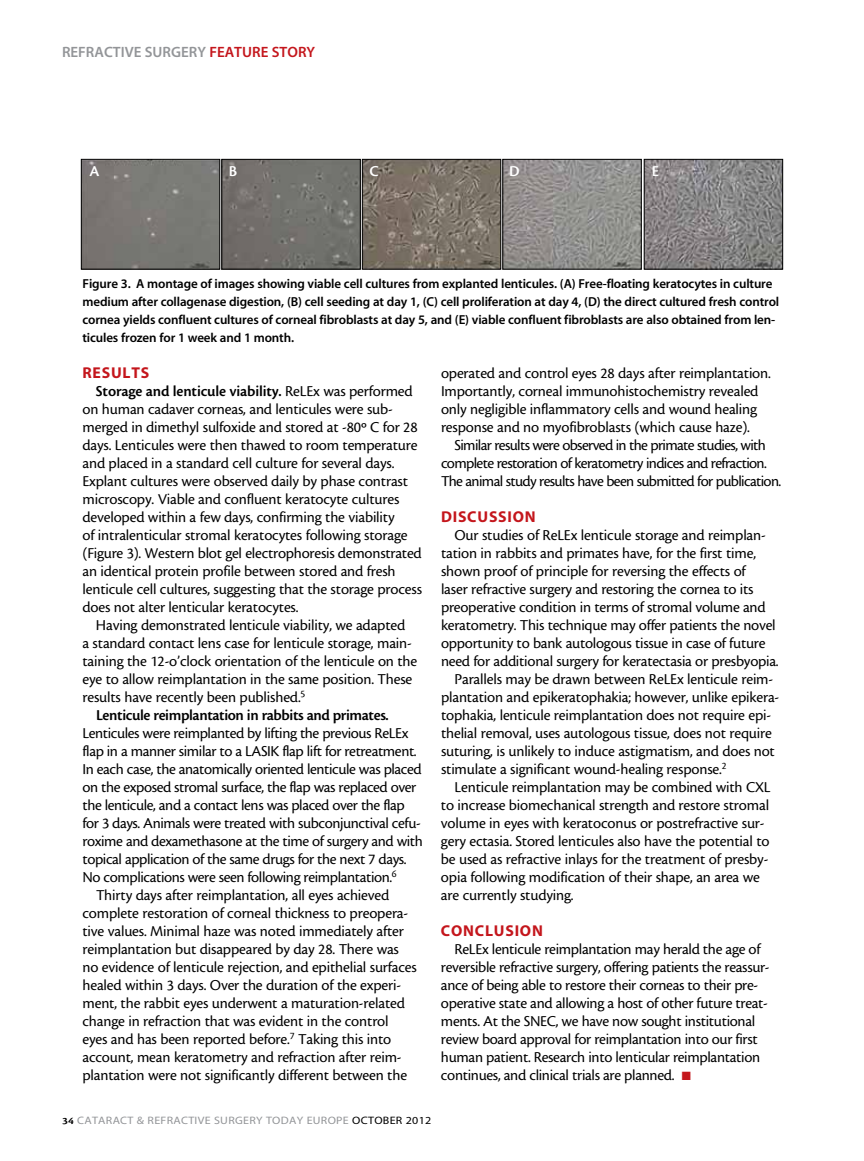
<style>
.page{position:relative;width:864px;height:1161px;background:#fff}
.page>*{position:absolute;margin:0;border:0;box-sizing:border-box;transform-origin:0 0}
.t1{font:15.75px/18px "Cronos MM 408 10";letter-spacing:-.01em;color:#000}
.t2{font:15.75px/18px "Cronos MM 408 10";letter-spacing:-.04em;color:#000}
.t3{font:15.75px "Cronos MM 574 10";letter-spacing:-.025em;color:#000}
.t4{font:15.75px "Myriad MM 700 600";letter-spacing:.05em;color:#c4161c}
.t5{font:15.75px "Cronos MM 574 10";color:#fff}
.t6{font:15px "Myriad MM 565 600";color:#939598}
.t7{font:13.05px/18px "Myriad MM 565 600";letter-spacing:-.01em;color:#000}
.t8{font:10.8px "Myriad MM 400 600";letter-spacing:.025em;color:#939598;scale:1.11 1}
.t9{font:10.8px "Myriad MM 400 600";letter-spacing:.025em;color:#000;scale:1.11 1}
.s1{color:#c4161c}
.s2{font-family:"Cronos MM 408 10"}
.s3{font-family:"Cronos MM 574 8";font-size:10.2px;color:#000}
.s4{color:#939598}
</style>
<div class="page">
<div style="left:83px;top:161px;width:135px;height:106px;background:#797874"></div>
<div style="left:81px;top:159px;width:139px;height:110px;border:1px solid #000"></div>
<img style="left:223px;top:161px;width:136px;height:106px">
<div style="left:221px;top:159px;width:140px;height:110px;border:1px solid #000"></div>
<img style="left:364px;top:161px;width:135px;height:106px">
<div style="left:362px;top:159px;width:139px;height:110px;border:1px solid #000"></div>
<img style="left:504px;top:161px;width:136px;height:106px">
<div style="left:502px;top:159px;width:140px;height:110px;border:1px solid #000"></div>
<img style="left:646px;top:161px;width:135px;height:106px">
<div style="left:644px;top:159px;width:139px;height:110px;border:1px solid #000"></div>
<p class="t6" style="left:62px;top:45px;width:255px">Refractive Surgery <span class="s1">Feature story</span></p>
<p class="t5" style="left:90px;top:163px;width:11px">A</p>
<p class="t5" style="left:229px;top:163px;width:10px">B</p>
<p class="t5" style="left:369px;top:163px;width:11px">C</p>
<p class="t5" style="left:509px;top:163px;width:12px">D</p>
<p class="t5" style="left:652px;top:163px;width:9px">E</p>
<p class="t7" style="left:82px;top:275px;width:698px">Figure 3. A montage of images showing viable cell cultures from explanted lenticules. (A) Free-floating keratocytes in culture medium after collagenase digestion, (B) cell seeding at day 1, (C) cell proliferation at day 4, (D) the direct cultured fresh control cornea yields confluent cultures of corneal fibroblasts at day 5, and (E) viable confluent fibroblasts are also obtained from len&shy;ticules frozen for 1 week and 1 month.</p>
<p class="t4" style="left:82px;top:365px;width:11px">RESULTS</p>
<p class="t3" style="left:96px;top:383px;width:318px">Storage and lenticule viability. <span class="s2">ReLEx was performed</span></p>
<p class="t1" style="left:82px;top:400px;width:341px">on human cadaver corneas, and lenticules were sub&shy;merged in dimethyl sulfoxide and stored at -80º C for 28 days. Lenticules were then thawed to room temperature and placed in a standard cell culture for several days.<br>Explant cultures were observed daily by phase contrast microscopy. Viable and confluent keratocyte cultures developed within a few days, confirming the viability<br>of intralenticular stromal keratocytes following storage (Figure 3). Western blot gel electrophoresis demonstrated an identical protein profile between stored and fresh lenticule cell cultures, suggesting that the storage process does not alter lenticular keratocytes.</p>
<p class="t1" style="left:82px;top:616px;width:336px;text-indent:13px">Having demonstrated lenticule viability, we adapted<br>a standard contact lens case for lenticule storage, main&shy;taining the 12-o’clock orientation of the lenticule on the eye to allow reimplantation in the same position. These results have recently been published.<sup>5</sup></p>
<p class="t3" style="left:96px;top:707px;width:294px">Lenticule reimplantation in rabbits and primates.</p>
<p class="t1" style="left:83px;top:724px;width:327px">Lenticules were reimplanted by lifting the previous ReLEx</p>
<p class="t1" style="left:83px;top:742px;width:336px">flap in a manner similar to a LASIK flap lift for retreatment.</p>
<p class="t1" style="left:83px;top:760px;width:341px">In each case, the anatomically oriented lenticule was placed</p>
<p class="t1" style="left:83px;top:778px;width:335px">on the exposed stromal surface, the flap was replaced over</p>
<p class="t1" style="left:83px;top:796px;width:324px">the lenticule, and a contact lens was placed over the flap</p>
<p class="t1" style="left:83px;top:814px;width:340px">for 3 days. Animals were treated with subconjunctival cefu-</p>
<p class="t1" style="left:83px;top:832px;width:342px">roxime and dexamethasone at the time of surgery and with</p>
<p class="t1" style="left:83px;top:850px;width:326px">topical application of the same drugs for the next 7 days.</p>
<p class="t1" style="left:83px;top:868px;width:316px">No complications were seen following reimplantation.<sup>6</sup></p>
<p class="t1" style="left:96px;top:886px;width:295px">Thirty days after reimplantation, all eyes achieved</p>
<p class="t1" style="left:83px;top:904px;width:327px">complete restoration of corneal thickness to preopera-</p>
<p class="t1" style="left:83px;top:922px;width:323px">tive values. Minimal haze was noted immediately after</p>
<p class="t1" style="left:83px;top:940px;width:318px">reimplantation but disappeared by day 28. There was</p>
<p class="t1" style="left:83px;top:958px;width:336px">no evidence of lenticule rejection, and epithelial surfaces</p>
<p class="t1" style="left:83px;top:976px;width:320px">healed within 3 days. Over the duration of the experi-</p>
<p class="t1" style="left:83px;top:994px;width:324px">ment, the rabbit eyes underwent a maturation-related</p>
<p class="t1" style="left:83px;top:1012px;width:308px">change in refraction that was evident in the control</p>
<p class="t1" style="left:83px;top:1030px;width:310px">eyes and has been reported before.<sup>7</sup> Taking this into</p>
<p class="t1" style="left:82px;top:1048px;width:321px">account, mean keratometry and refraction after reim-</p>
<p class="t1" style="left:82px;top:1066px;width:326px">plantation were not significantly different between the</p>
<p class="t1" style="left:441px;top:364px;width:331px">operated and control eyes 28 days after reimplantation.<br>Importantly, corneal immunohistochemistry revealed only negligible inflammatory cells and wound healing response and no myofibroblasts (which cause haze).</p>
<p class="t2" style="left:441px;top:436px;width:342px;text-indent:13px">Similar results were observed in the primate studies, with complete restoration of keratometry indices and refraction.<br>The animal study results have been submitted for publication.</p>
<p class="t4" style="left:441px;top:509px;width:94px">DISCUSSION</p>
<p class="t1" style="left:454px;top:526px;width:313px">Our studies of ReLEx lenticule storage and reimplan-</p>
<p class="t1" style="left:441px;top:544px;width:317px">tation in rabbits and primates have, for the first time,</p>
<p class="t1" style="left:441px;top:562px;width:306px">shown proof of principle for reversing the effects of</p>
<p class="t1" style="left:441px;top:580px;width:314px">laser refractive surgery and restoring the cornea to its</p>
<p class="t1" style="left:441px;top:598px;width:326px">preoperative condition in terms of stromal volume and</p>
<p class="t1" style="left:441px;top:616px;width:336px">keratometry. This technique may offer patients the novel</p>
<p class="t1" style="left:441px;top:634px;width:326px">opportunity to bank autologous tissue in case of future</p>
<p class="t1" style="left:441px;top:652px;width:339px">need for additional surgery for keratectasia or presbyopia.</p>
<p class="t1" style="left:454px;top:670px;width:320px">Parallels may be drawn between ReLEx lenticule reim-</p>
<p class="t1" style="left:441px;top:688px;width:340px">plantation and epikeratophakia; however, unlike epikera-</p>
<p class="t1" style="left:441px;top:706px;width:332px">tophakia, lenticule reimplantation does not require epi-</p>
<p class="t1" style="left:441px;top:724px;width:332px">thelial removal, uses autologous tissue, does not require</p>
<p class="t1" style="left:441px;top:742px;width:335px">suturing, is unlikely to induce astigmatism, and does not</p>
<p class="t1" style="left:441px;top:760px;width:287px">stimulate a significant wound-healing response.<sup>2</sup></p>
<p class="t1" style="left:454px;top:778px;width:318px">Lenticule reimplantation may be combined with CXL</p>
<p class="t1" style="left:441px;top:796px;width:330px">to increase biomechanical strength and restore stromal</p>
<p class="t1" style="left:441px;top:814px;width:325px">volume in eyes with keratoconus or postrefractive sur-</p>
<p class="t1" style="left:441px;top:832px;width:330px">gery ectasia. Stored lenticules also have the potential to</p>
<p class="t1" style="left:441px;top:850px;width:329px">be used as refractive inlays for the treatment of presby-</p>
<p class="t1" style="left:441px;top:868px;width:320px">opia following modification of their shape, an area we</p>
<p class="t1" style="left:441px;top:886px;width:134px">are currently studying.</p>
<p class="t4" style="left:441px;top:923px;width:101px">CONCLUSION</p>
<p class="t1" style="left:441px;top:940px;width:330px;text-indent:13px">ReLEx lenticule reimplantation may herald the age of reversible refractive surgery, offering patients the reassur&shy;ance of being able to restore their corneas to their pre&shy;operative state and allowing a host of other future treat&shy;ments. At the SNEC, we have now sought institutional review board approval for reimplantation into our first human patient. Research into lenticular reimplantation continues, and clinical trials are planned. <span class="s1">■</span></p>
<p class="t8" style="left:62px;top:1115px;width:228px"><span class="s3">34</span> CATARACT &amp; REFRACTIVE SURGERY TODAY EURO</p>
<p class="t9" style="left:336px;top:1115px;width:87px"><span class="s4">PE</span> OCTOBER 2012</p>
</div>
